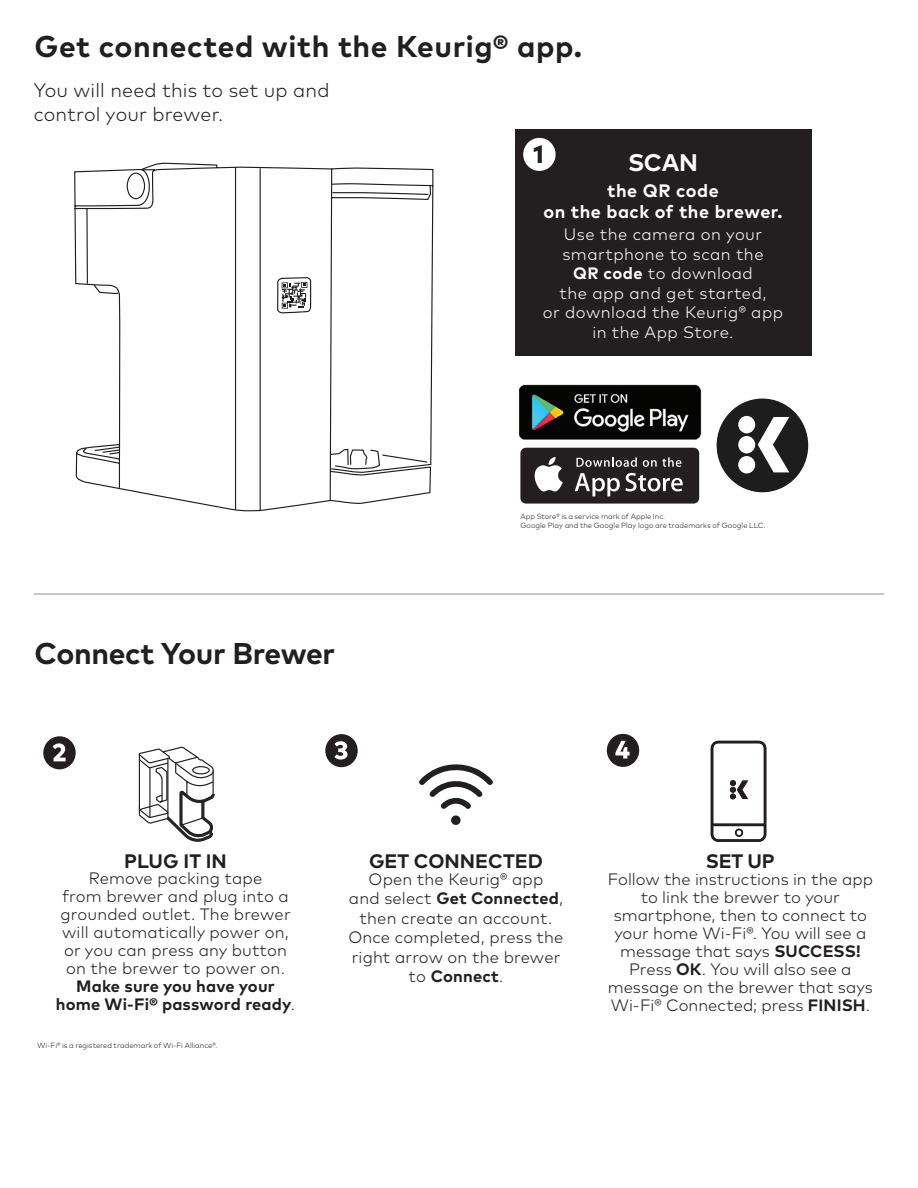
<style>
.page{position:relative;width:918px;height:1188px;background:#fff}
.page>*{position:absolute;margin:0;border:0;box-sizing:border-box;transform-origin:0 0}
.Body_Text_-_INSTRUCT{font:700 30px "Mark OT";letter-spacing:.02em;color:#231f20}
.Body_Text_-_INSTRUCT-2{font:700 30px "Mark Pro";letter-spacing:-.01em;color:#231f20}
.Body_Text_-_INSTRUCT-3{font:700 24px "Mark Pro";color:#fff}
.Body_Text_-_INSTRUCT-4{font:300 19.5px/24px "Mark OT";letter-spacing:.01em;color:#231f20}
.Body_Text_-_INSTRUCT-5{font:700 19.5px "Mark Pro";color:#231f20}
.Body_Text_-_INSTRUCT-6{font:700 18px/21px "Mark Pro";letter-spacing:.03em;color:#fff;text-align:center}
.Body_Text_-_INSTRUCT-7{font:300 16.5px/18px "Mark OT";letter-spacing:.01em;color:#231f20;text-align:center}
.UG_Body_Bullet{font:300 16.5px/18px "Mark OT";color:#231f20;text-align:center}
.Body_Text_-_INSTRUCT-8{font:300 16.5px/19.5px "Mark OT";letter-spacing:.03em;color:#fff;text-align:center}
.UG_Body_Bullet-2{font:300 7.5px "Mark OT";color:#231f20}
.s1{font-family:"Mark Pro";font-weight:700}
.s2{font-weight:700}
</style>
<div class="page">
<hr style="left:34px;top:594px;width:850px;height:1px;background:#8a8c8f">
<div style="left:717px;top:399px;width:91px;height:93px;background:#1e1d1e;border-radius:50%"></div>
<svg style="left:738px;top:416px;width:51px;height:57px"></svg>
<div style="left:520px;top:448px;width:179px;height:56px;background:#231f20;border-radius:6px"></div>
<svg style="left:534px;top:457px;width:29px;height:35px"></svg>
<svg style="left:575px;top:473px;width:108px;height:23px"></svg>
<svg style="left:576px;top:457px;width:61px;height:10px"></svg>
<svg style="left:643px;top:457px;width:38px;height:10px"></svg>
<div style="left:515px;top:129px;width:296px;height:226px;background:#231f20"></div>
<div style="left:523px;top:138px;width:33px;height:33px;background:#fff;border-radius:50%"></div>
<svg style="left:534px;top:145px;width:8px;height:18px"></svg>
<img style="left:519px;top:384px;width:183px;height:56px">
<svg style="left:419px;top:764px;width:74px;height:45px"></svg>
<div style="left:451px;top:815px;width:10px;height:10px;background:#231f20;border-radius:50%"></div>
<svg style="left:138px;top:746px;width:77px;height:96px"></svg>
<div style="left:43px;top:736px;width:33px;height:33px;background:#231f20;border-radius:50%"></div>
<svg style="left:53px;top:743px;width:13px;height:18px"></svg>
<div style="left:325px;top:734px;width:33px;height:33px;background:#231f20;border-radius:50%"></div>
<svg style="left:334px;top:741px;width:14px;height:19px"></svg>
<div style="left:607px;top:734px;width:32px;height:33px;background:#231f20;border-radius:50%"></div>
<svg style="left:615px;top:741px;width:15px;height:18px"></svg>
<svg style="left:74px;top:162px;width:360px;height:350px"></svg>
<svg style="left:282px;top:282px;width:25px;height:27px"></svg>
<svg style="left:711px;top:741px;width:55px;height:101px"></svg>
<p class="Body_Text_-_INSTRUCT" style="left:34px;top:27px;width:549px">Get connected with the Keurig® app.</p>
<p class="Body_Text_-_INSTRUCT-4" style="left:34px;top:78px;width:297px">You will need this to set up and control your brewer.</p>
<p class="Body_Text_-_INSTRUCT-3" style="left:628px;top:144px;width:71px">SCAN</p>
<p class="Body_Text_-_INSTRUCT-6" style="left:543px;top:178px;width:241px">the QR code<br>on the back of the brewer.</p>
<p class="Body_Text_-_INSTRUCT-8" style="left:543px;top:224px;width:242px">Use the camera on your smartphone to scan the<br><span class="s1">QR code</span> to download<br>the app and get started,<br>or download the Keurig® app in the App Store.</p>
<p class="Body_Text_-_INSTRUCT-2" style="left:34px;top:630px;width:302px">Connect Your Brewer</p>
<p class="UG_Body_Bullet-2" style="left:520px;top:512px;width:146px">App Store® is a service mark of Apple Inc.</p>
<p class="UG_Body_Bullet-2" style="left:520px;top:521px;width:247px">Google Play and the Google Play logo are trademarks of Google LLC.</p>
<p class="Body_Text_-_INSTRUCT-5" style="left:124px;top:846px;width:104px">PLUG IT IN</p>
<p class="Body_Text_-_INSTRUCT-7" style="left:56px;top:870px;width:241px">Remove packing tape<br>from brewer and plug into a grounded outlet. The brewer will automatically power on, or you can press any button on the brewer to power on.<br><span class="s2">Make sure you have your home Wi-Fi® password ready</span>.</p>
<p class="UG_Body_Bullet-2" style="left:37px;top:1041px;width:182px">Wi-Fi® is a registered trademark of Wi-Fi Alliance®.</p>
<p class="Body_Text_-_INSTRUCT-5" style="left:369px;top:847px;width:175px">GET CONNECTED</p>
<p class="Body_Text_-_INSTRUCT-7" style="left:348px;top:869px;width:217px;line-height:19.5px">Open the Keurig® app<br>and select <span class="s2">Get Connected</span>, then create an account.<br>Once completed, press the right arrow on the brewer to <span class="s2">Connect</span>.</p>
<p class="Body_Text_-_INSTRUCT-5" style="left:706px;top:847px;width:70px">SET UP</p>
<p class="UG_Body_Bullet" style="left:608px;top:870px;width:267px">Follow the instructions in the app to link the brewer to your smartphone, then to connect to your home Wi-Fi®. You will see a message that says <span class="s2">SUCCESS!<br></span>Press <span class="s2">OK</span>. You will also see a message on the brewer that says<br>Wi-Fi® Connected; press <span class="s2">FINISH</span>.</p>
</div>
